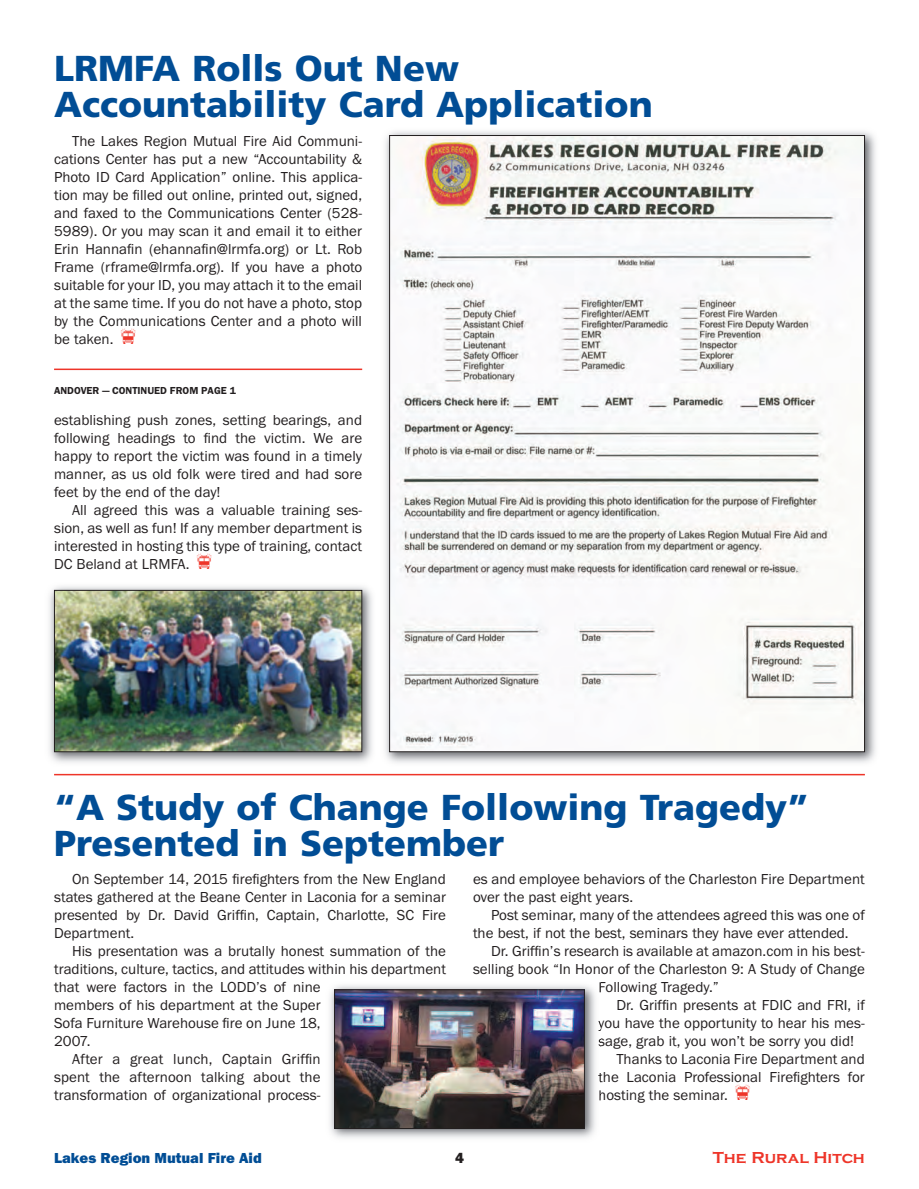
<style>
.page{position:relative;width:919px;height:1189px;background:#fff}
.page>*{position:absolute;margin:0;border:0;box-sizing:border-box;transform-origin:0 0}
.t1{font:900 36px/36px "Frutiger";color:#014d95}
.t2{font:700 16.5px "Copperplate Gothic";color:#ee3529}
.t3{font:15px/18px "Franklin Gothic";color:#231f20;text-align:justify}
.t4{font:15px "Franklin Gothic URW Hea";color:#014d95}
.t5{font:15px "Franklin Gothic URW Hea";color:#231f20}
.t6{font:10.5px "Franklin Gothic URW Dem";color:#231f20}
</style>
<div class="page">
<img style="left:49px;top:586px;width:323px;height:177px">
<img style="left:56px;top:592px;width:304px;height:158px">
<div style="left:54px;top:590px;width:308px;height:162px;border:1px solid #231f20"></div>
<hr style="left:54px;top:368px;width:308px;height:2px;background:#ee3529">
<img style="left:385px;top:131px;width:491px;height:632px">
<img style="left:391px;top:137px;width:471px;height:613px">
<hr style="left:54px;top:773px;width:810px;height:2px;background:#ee3529">
<img style="left:330px;top:985px;width:270px;height:153px">
<svg style="left:598px;top:1019px;width:2px;height:11px"></svg>
<svg style="left:598px;top:1037px;width:2px;height:10px"></svg>
<svg style="left:598px;top:1071px;width:2px;height:11px"></svg>
<img style="left:336px;top:991px;width:246px;height:135px">
<div style="left:334px;top:989px;width:250px;height:139px;border:1px solid #231f20"></div>
<h1 class="t1" style="left:54px;top:53px;width:600px">LRMFA Rolls Out New<br>Accountability Card Application</h1>
<p class="t3" style="left:54px;top:131px;width:309px;text-indent:18px">The Lakes Region Mutual Fire Aid Communi&shy;cations Center has put a new “Accountability &amp; Photo ID Card Application” online. This applica&shy;tion may be filled out online, printed out, signed, and faxed to the Communications Center (528- 5989). Or you may scan it and email it to either Erin Hannafin (ehannafin@lrmfa.org) or Lt. Rob Frame (rframe@lrmfa.org). If you have a photo suitable for your ID, you may attach it to the email at the same time. If you do not have a photo, stop by the Communications Center and a photo will be taken.</p>
<p class="t6" style="left:54px;top:384px;width:183px">ANDOVER — CONTINUED FROM PAGE 1</p>
<p class="t3" style="left:54px;top:410px;width:309px">establishing push zones, setting bearings, and following headings to find the victim. We are happy to report the victim was found in a timely manner, as us old folk were tired and had sore feet by the end of the day!</p>
<p class="t3" style="left:54px;top:500px;width:309px;text-indent:18px">All agreed this was a valuable training ses&shy;sion, as well as fun! If any member department is interested in hosting this type of training, contact DC Beland at LRMFA.</p>
<h1 class="t1" style="left:54px;top:791px;width:756px">“A Study of Change Following Tragedy”<br>Presented in September</h1>
<p class="t3" style="left:54px;top:869px;width:393px;text-indent:18px">On September 14, 2015 firefighters from the New England states gathered at the Beane Center in Laconia for a seminar presented by Dr. David Griffin, Captain, Charlotte, SC Fire Department.</p>
<p class="t3" style="left:72px;top:941px;width:375px">His presentation was a brutally honest summation of the</p>
<p class="t3" style="left:54px;top:959px;width:393px">traditions, culture, tactics, and attitudes within his department</p>
<p class="t3" style="left:54px;top:977px;width:268px">that were factors in the LODD’s of nine</p>
<p class="t3" style="left:54px;top:995px;width:268px">members of his department at the Super</p>
<p class="t3" style="left:54px;top:1013px;width:268px">Sofa Furniture Warehouse fire on June 18,</p>
<p class="t3" style="left:54px;top:1031px;width:38px">2007.</p>
<p class="t3" style="left:72px;top:1049px;width:250px">After a great lunch, Captain Griffin</p>
<p class="t3" style="left:54px;top:1067px;width:268px">spent the afternoon talking about the</p>
<p class="t3" style="left:54px;top:1085px;width:268px">transformation of organizational process-</p>
<p class="t3" style="left:473px;top:869px;width:393px">es and employee behaviors of the Charleston Fire Department over the past eight years.</p>
<p class="t3" style="left:473px;top:905px;width:393px;text-indent:18px">Post seminar, many of the attendees agreed this was one of the best, if not the best, seminars they have ever attended.</p>
<p class="t3" style="left:491px;top:941px;width:375px">Dr. Griffin’s research is available at amazon.com in his best-</p>
<p class="t3" style="left:473px;top:959px;width:393px">selling book “In Honor of the Charleston 9: A Study of Change</p>
<p class="t3" style="left:598px;top:977px;width:122px">Following Tragedy.”</p>
<p class="t3" style="left:616px;top:995px;width:250px">Dr. Griffin presents at FDIC and FRI, if</p>
<p class="t3" style="left:598px;top:1013px;width:268px">you have the opportunity to hear his mes-</p>
<p class="t3" style="left:598px;top:1031px;width:257px">sage, grab it, you won’t be sorry you did!</p>
<p class="t3" style="left:616px;top:1049px;width:250px">Thanks to Laconia Fire Department and</p>
<p class="t3" style="left:598px;top:1067px;width:268px">the Laconia Professional Firefighters for</p>
<p class="t3" style="left:598px;top:1085px;width:131px">hosting the seminar.</p>
<p class="t4" style="left:54px;top:1148px;width:209px">Lakes Region Mutual Fire Aid</p>
<p class="t5" style="left:455px;top:1148px;width:10px">4</p>
<p class="t2" style="left:712px;top:1147px;width:153px">The Rural Hitch</p>
</div>
